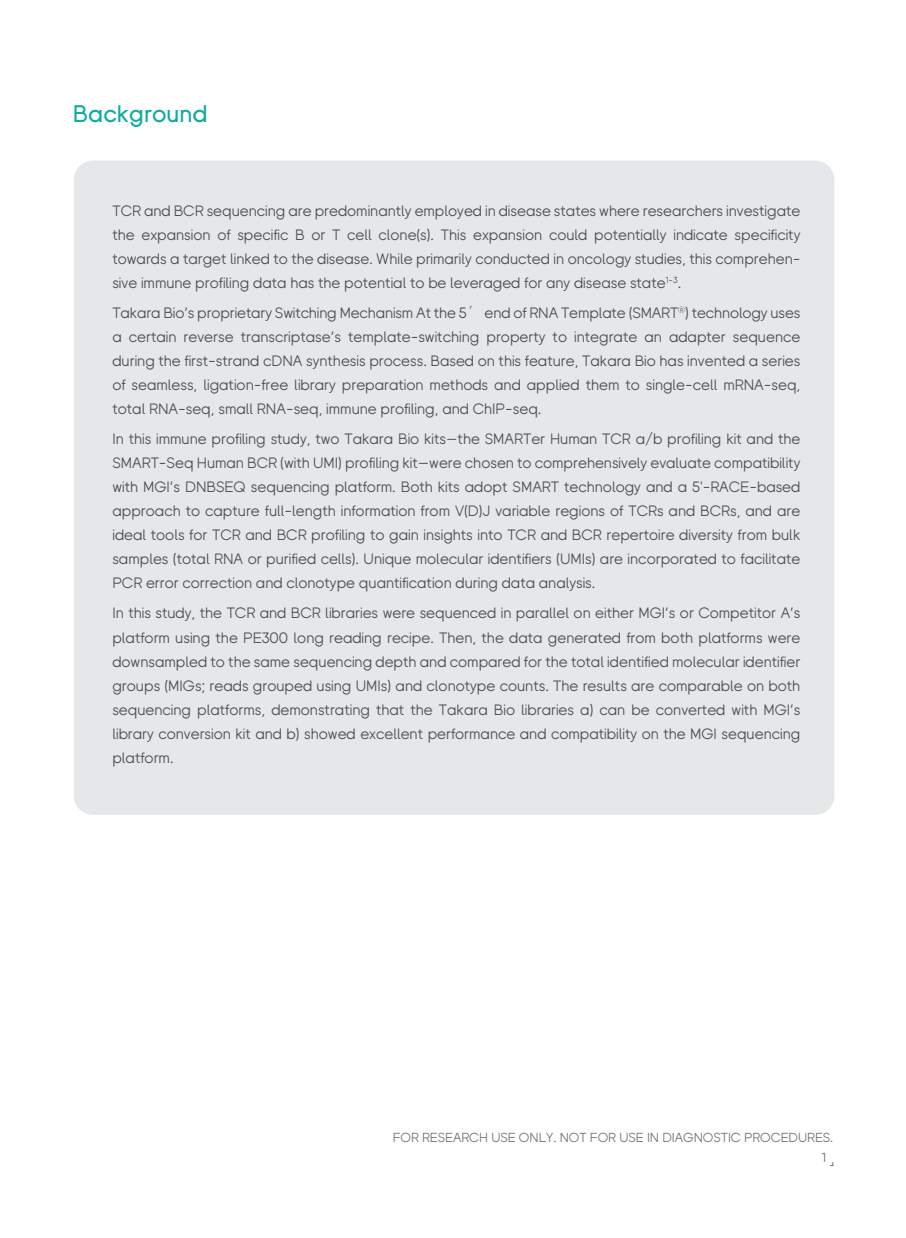
<style>
.page{position:relative;width:906px;height:1238px;background:#fff}
.page>*{position:absolute;margin:0;border:0;box-sizing:border-box;transform-origin:0 0}
.t1{font:500 24px "BGI";letter-spacing:.005em;color:#13aba4}
.t2{font:15px/24px "BGI";color:#4b4c4d;text-align:justify}
.t3{font:13.05px "BGI";color:#6d6e71}
.s1{font-family:"Adobe Song Std";font-weight:300}
</style>
<div class="page">
<div style="left:74px;top:161px;width:760px;height:653px;background:#e6e7e9;border-radius:19px"></div>
<h1 class="t1" style="left:73px;top:102px;width:136px">Background</h1>
<p class="t2" style="left:112px;top:200px;width:689px">TCR and BCR sequencing are predominantly employed in disease states where researchers investigate the expansion of specific B or T cell clone(s). This expansion could potentially indicate specificity towards a target linked to the disease. While primarily conducted in oncology studies, this comprehen&shy;sive immune profiling data has the potential to be leveraged for any disease state<sup>1-3</sup>.</p>
<p class="t2" style="left:112px;top:302px;width:689px">Takara Bio’s proprietary Switching Mechanism At the 5<span class="s1">′</span> end of RNA Template (SMART<sup>®</sup>) technology uses a certain reverse transcriptase’s template-switching property to integrate an adapter sequence during the first-strand cDNA synthesis process. Based on this feature, Takara Bio has invented a series of seamless, ligation-free library preparation methods and applied them to single-cell mRNA-seq, total RNA-seq, small RNA-seq, immune profiling, and ChIP-seq.</p>
<p class="t2" style="left:112px;top:428px;width:689px">In this immune profiling study, two Takara Bio kits—the SMARTer Human TCR a/b profiling kit and the SMART-Seq Human BCR (with UMI) profiling kit—were chosen to comprehensively evaluate compatibility with MGI’s DNBSEQ sequencing platform. Both kits adopt SMART technology and a 5'-RACE-based approach to capture full-length information from V(D)J variable regions of TCRs and BCRs, and are ideal tools for TCR and BCR profiling to gain insights into TCR and BCR repertoire diversity from bulk samples (total RNA or purified cells). Unique molecular identifiers (UMIs) are incorporated to facilitate PCR error correction and clonotype quantification during data analysis.</p>
<p class="t2" style="left:112px;top:602px;width:689px">In this study, the TCR and BCR libraries were sequenced in parallel on either MGI’s or Competitor A’s platform using the PE300 long reading recipe. Then, the data generated from both platforms were downsampled to the same sequencing depth and compared for the total identified molecular identifier groups (MIGs; reads grouped using UMIs) and clonotype counts. The results are comparable on both sequencing platforms, demonstrating that the Takara Bio libraries a) can be converted with MGI’s library conversion kit and b) showed excellent performance and compatibility on the MGI sequencing platform.</p>
<p class="t3" style="left:393px;top:1131px;width:442px">FOR RESEARCH USE ONLY. NOT FOR USE IN DIAGNOSTIC PROCEDURES.</p>
<p class="t3" style="left:822px;top:1151px;width:6px">1</p>
</div>
